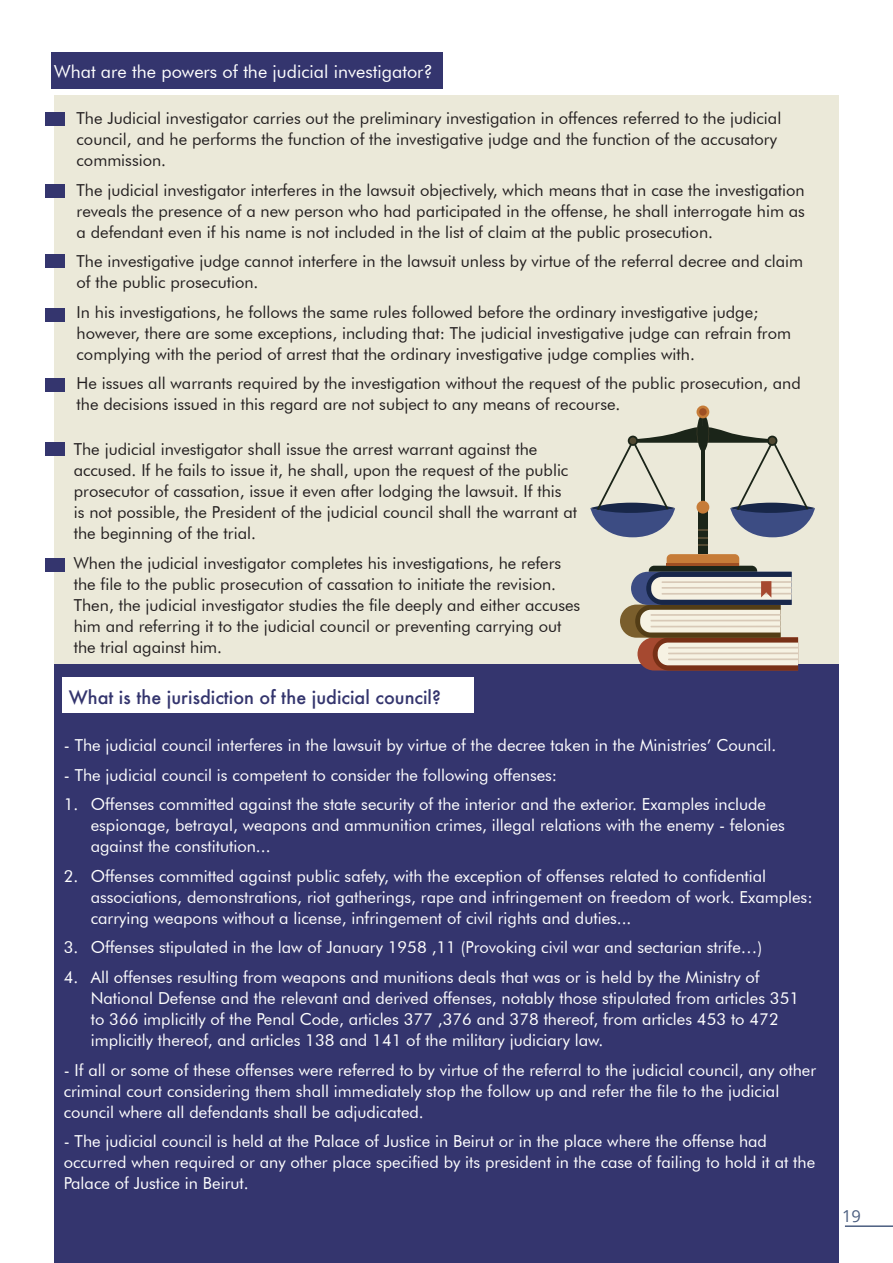
<style>
.page{position:relative;width:893px;height:1263px;background:#fff}
.page>*{position:absolute;margin:0;border:0;box-sizing:border-box;transform-origin:0 0}
.t1{font:18px "Futura BT";color:#fff}
.t2{font:500 18px "Futura";color:#34356e}
.t3{font:16.5px/21px "Futura BT";color:#231f20}
.t4{font:16.5px/21px "Futura BT";color:#fff}
.t5{font:16.5px "Open Sans";color:#4b5e80}
</style>
<div class="page">
<hr style="left:845px;top:1225px;width:48px;height:2px;background:#4b5e80">
<div style="left:54px;top:96px;width:785px;height:569px;background:#ebe9d9"></div>
<div style="left:45px;top:112px;width:20px;height:14px;background:#34356e"></div>
<div style="left:45px;top:184px;width:20px;height:14px;background:#34356e"></div>
<div style="left:45px;top:254px;width:20px;height:14px;background:#34356e"></div>
<div style="left:45px;top:308px;width:20px;height:14px;background:#34356e"></div>
<div style="left:45px;top:378px;width:20px;height:13px;background:#34356e"></div>
<div style="left:45px;top:442px;width:20px;height:14px;background:#34356e"></div>
<div style="left:45px;top:558px;width:20px;height:14px;background:#34356e"></div>
<div style="left:51px;top:52px;width:391px;height:37px;background:#34356e"></div>
<div style="left:54px;top:665px;width:785px;height:598px;background:#34356e"></div>
<svg style="left:698px;top:510px;width:10px;height:44px"></svg>
<svg style="left:696px;top:405px;width:13px;height:13px"></svg>
<svg style="left:590px;top:410px;width:225px;height:128px"></svg>
<svg style="left:628px;top:436px;width:10px;height:10px"></svg>
<div style="left:630px;top:437px;width:6px;height:7px;background:#514932;border-radius:50%"></div>
<svg style="left:620px;top:554px;width:178px;height:116px"></svg>
<div style="left:62px;top:677px;width:412px;height:36px;background:#fff"></div>
<p class="t1" style="left:54px;top:60px;width:380px">What are the powers of the judicial investigator?</p>
<p class="t3" style="left:77px;top:108px;width:706px">The Judicial investigator carries out the preliminary investigation in offences referred to the judicial council, and he performs the function of the investigative judge and the function of the accusatory commission.</p>
<p class="t3" style="left:77px;top:179px;width:730px;text-align:justify">The judicial investigator interferes in the lawsuit objectively, which means that in case the investigation reveals the presence of a new person who had participated in the offense, he shall interrogate him as a defendant even if his name is not included in the list of claim at the public prosecution.</p>
<p class="t3" style="left:77px;top:251px;width:728px">The investigative judge cannot interfere in the lawsuit unless by virtue of the referral decree and claim of the public prosecution.</p>
<p class="t3" style="left:77px;top:301px;width:716px">In his investigations, he follows the same rules followed before the ordinary investigative judge; however, there are some exceptions, including that: The judicial investigative judge can refrain from complying with the period of arrest that the ordinary investigative judge complies with.</p>
<p class="t3" style="left:77px;top:373px;width:726px">He issues all warrants required by the investigation without the request of the public prosecution, and the decisions issued in this regard are not subject to any means of recourse.</p>
<p class="t3" style="left:74px;top:439px;width:505px">The judicial investigator shall issue the arrest warrant against the accused. If he fails to issue it, he shall, upon the request of the public prosecutor of cassation, issue it even after lodging the lawsuit. If this<br>is not possible, the President of the judicial council shall the warrant at the beginning of the trial.</p>
<p class="t3" style="left:74px;top:552px;width:508px">When the judicial investigator completes his investigations, he refers the file to the public prosecution of cassation to initiate the revision.<br>Then, the judicial investigator studies the file deeply and either accuses him and referring it to the judicial council or preventing carrying out the trial against him.</p>
<p class="t2" style="left:69px;top:685px;width:374px">What is the jurisdiction of the judicial council?</p>
<p class="t4" style="left:64px;top:735px;width:714px">- The judicial council interferes in the lawsuit by virtue of the decree taken in the Ministries’ Council.</p>
<p class="t4" style="left:64px;top:764px;width:495px">- The judicial council is competent to consider the following offenses:</p>
<p class="t4" style="left:91px;top:794px;width:696px;text-indent:-27px">1. Offenses committed against the state security of the interior and the exterior. Examples include espionage, betrayal, weapons and ammunition crimes, illegal relations with the enemy - felonies against the constitution...</p>
<p class="t4" style="left:91px;top:865px;width:723px;text-indent:-27px">2. Offenses committed against public safety, with the exception of offenses related to confidential associations, demonstrations, riot gatherings, rape and infringement on freedom of work. Examples: carrying weapons without a license, infringement of civil rights and duties...</p>
<p class="t4" style="left:64px;top:937px;width:700px">3. Offenses stipulated in the law of January 1958 ,11 (Provoking civil war and sectarian strife…)</p>
<p class="t4" style="left:91px;top:966px;width:710px;text-indent:-27px">4. All offenses resulting from weapons and munitions deals that was or is held by the Ministry of National Defense and the relevant and derived offenses, notably those stipulated from articles 351 to 366 implicitly of the Penal Code, articles 377 ,376 and 378 thereof, from articles 453 to 472 implicitly thereof, and articles 138 and 141 of the military judiciary law.</p>
<p class="t4" style="left:64px;top:1059px;width:754px">- If all or some of these offenses were referred to by virtue of the referral to the judicial council, any other criminal court considering them shall immediately stop the follow up and refer the file to the judicial council where all defendants shall be adjudicated.</p>
<p class="t4" style="left:64px;top:1130px;width:753px">- The judicial council is held at the Palace of Justice in Beirut or in the place where the offense had occurred when required or any other place specified by its president in the case of failing to hold it at the<br>Palace of Justice in Beirut.</p>
<p class="t5" style="left:842px;top:1205px;width:20px">19</p>
</div>
